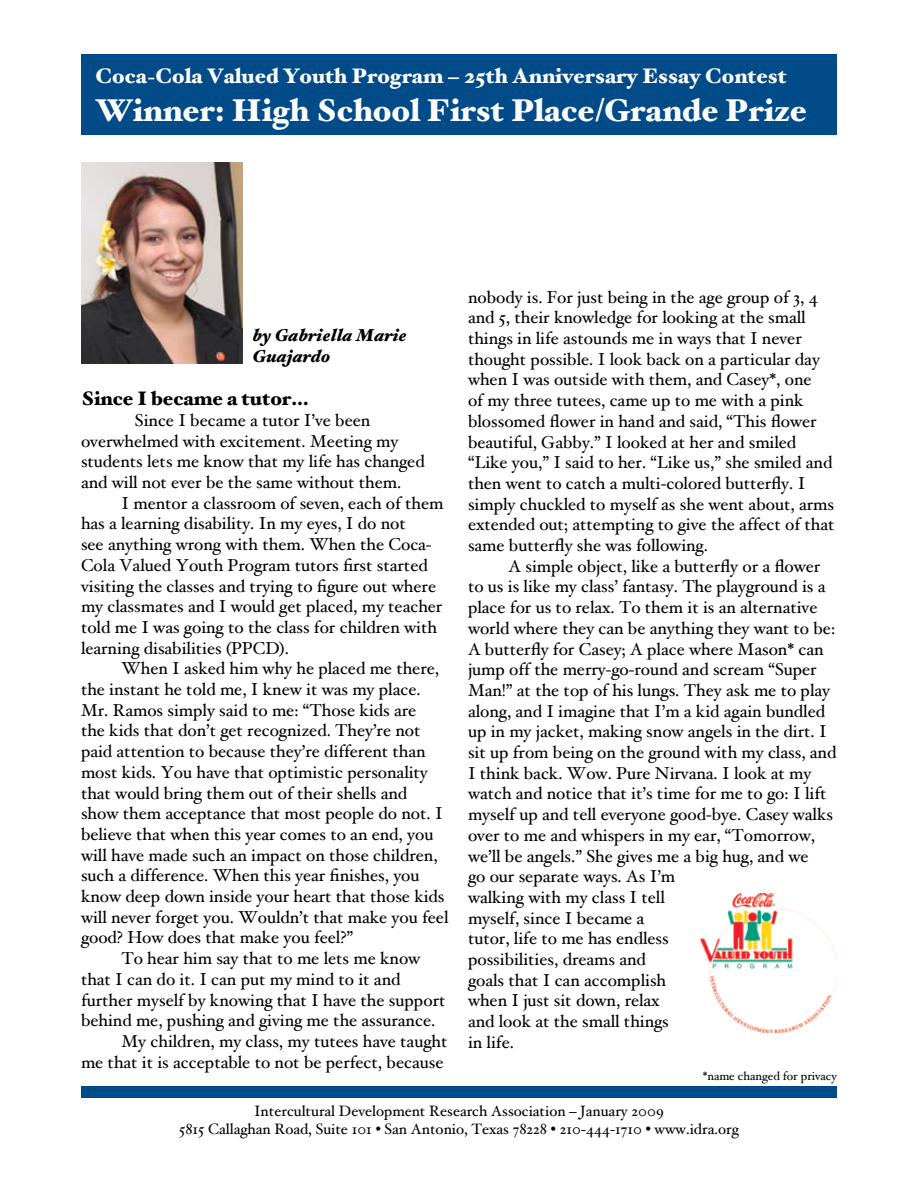
<style>
.page{position:relative;width:918px;height:1188px;background:#fff}
.page>*{position:absolute;margin:0;border:0;box-sizing:border-box;transform-origin:0 0}
.t1{font:900 31.5px "Hoefler Text";color:#fff}
.t2{font:900 21px "Hoefler Text";color:#fff}
.t3{font:900 19.5px "Hoefler Text";color:#000}
.t4{font:17.25px/20.7px "Hoefler Text";color:#000}
.t5{font:italic 900 17.25px/20.7px "Hoefler Text";color:#000}
.t6{font:15px/18px "Hoefler Text";color:#000;text-align:center}
.t7{font:12px "Hoefler Text";color:#000}
</style>
<div class="page">
<div style="left:81px;top:54px;width:756px;height:81px;background:#004b88"></div>
<div style="left:81px;top:1086px;width:756px;height:12px;background:#004b88"></div>
<img style="left:701px;top:893px;width:136px;height:139px">
<img style="left:81px;top:162px;width:162px;height:201px">
<p class="t2" style="left:96px;top:62px;width:693px">Coca-Cola Valued Youth Program – 25th Anniversary Essay Contest</p>
<h1 class="t1" style="left:96px;top:89px;width:713px">Winner: High School First Place/Grande Prize</h1>
<p class="t5" style="left:253px;top:325px;width:156px">by Gabriella Marie<br>Guajardo</p>
<p class="t3" style="left:81px;top:386px;width:229px">Since I became a tutor…</p>
<p class="t4" style="left:81px;top:410px;width:345px;text-indent:54px">Since I became a tutor I’ve been overwhelmed with excitement. Meeting my students lets me know that my life has changed and will not ever be the same without them.</p>
<p class="t4" style="left:81px;top:493px;width:364px;text-indent:41px">I mentor a classroom of seven, each of them has a learning disability. In my eyes, I do not<br>see anything wrong with them. When the Coca-Cola Valued Youth Program tutors first started visiting the classes and trying to figure out where my classmates and I would get placed, my teacher told me I was going to the class for children with learning disabilities (PPCD).</p>
<p class="t4" style="left:122px;top:659px;width:319px">When I asked him why he placed me there,</p>
<p class="t4" style="left:81px;top:679px;width:341px">the instant he told me, I knew it was my place.</p>
<p class="t4" style="left:81px;top:700px;width:337px">Mr. Ramos simply said to me: “Those kids are</p>
<p class="t4" style="left:81px;top:721px;width:341px">the kids that don’t get recognized. They’re not</p>
<p class="t4" style="left:81px;top:741px;width:346px">paid attention to because they’re different than</p>
<p class="t4" style="left:81px;top:762px;width:348px">most kids. You have that optimistic personality</p>
<p class="t4" style="left:81px;top:783px;width:328px">that would bring them out of their shells and</p>
<p class="t4" style="left:81px;top:803px;width:363px">show them acceptance that most people do not. I</p>
<p class="t4" style="left:81px;top:824px;width:354px">believe that when this year comes to an end, you</p>
<p class="t4" style="left:81px;top:845px;width:358px">will have made such an impact on those children,</p>
<p class="t4" style="left:81px;top:866px;width:340px">such a difference. When this year finishes, you</p>
<p class="t4" style="left:81px;top:886px;width:365px">know deep down inside your heart that those kids</p>
<p class="t4" style="left:81px;top:907px;width:369px">will never forget you. Wouldn’t that make you feel</p>
<p class="t4" style="left:81px;top:928px;width:274px">good? How does that make you feel?”</p>
<p class="t4" style="left:122px;top:948px;width:300px">To hear him say that to me lets me know</p>
<p class="t4" style="left:81px;top:969px;width:321px">that I can do it. I can put my mind to it and</p>
<p class="t4" style="left:81px;top:990px;width:366px">further myself by knowing that I have the support</p>
<p class="t4" style="left:81px;top:1010px;width:356px">behind me, pushing and giving me the assurance.</p>
<p class="t4" style="left:122px;top:1031px;width:327px">My children, my class, my tutees have taught</p>
<p class="t4" style="left:81px;top:1052px;width:364px">me that it is acceptable to not be perfect, because</p>
<p class="t4" style="left:468px;top:287px;width:368px">nobody is. For just being in the age group of 3, 4 and 5, their knowledge for looking at the small things in life astounds me in ways that I never thought possible. I look back on a particular day when I was outside with them, and Casey*, one<br>of my three tutees, came up to me with a pink blossomed flower in hand and said, “This flower beautiful, Gabby.” I looked at her and smiled “Like you,” I said to her. “Like us,” she smiled and then went to catch a multi-colored butterfly. I simply chuckled to myself as she went about, arms extended out; attempting to give the affect of that same butterfly she was following.</p>
<p class="t4" style="left:468px;top:556px;width:370px;text-indent:41px">A simple object, like a butterfly or a flower to us is like my class’ fantasy. The playground is a place for us to relax. To them it is an alternative world where they can be anything they want to be:<br>A butterfly for Casey; A place where Mason* can jump off the merry-go-round and scream “Super Man!” at the top of his lungs. They ask me to play along, and I imagine that I’m a kid again bundled up in my jacket, making snow angels in the dirt. I sit up from being on the ground with my class, and I think back. Wow. Pure Nirvana. I look at my watch and notice that it’s time for me to go: I lift myself up and tell everyone good-bye. Casey walks over to me and whispers in my ear, “Tomorrow, we’ll be angels.” She gives me a big hug, and we<br>go our separate ways. As I’m<br>walking with my class I tell<br>myself, since I became a<br>tutor, life to me has endless<br>possibilities, dreams and<br>goals that I can accomplish<br>when I just sit down, relax<br>and look at the small things<br>in life.</p>
<p class="t7" style="left:703px;top:1068px;width:136px">*name changed for privacy</p>
<p class="t6" style="left:179px;top:1103px;width:561px">Intercultural Development Research Association – January 2009<br>5815 Callaghan Road, Suite 101 • San Antonio, Texas 78228 • 210-444-1710 • www.idra.org</p>
</div>
